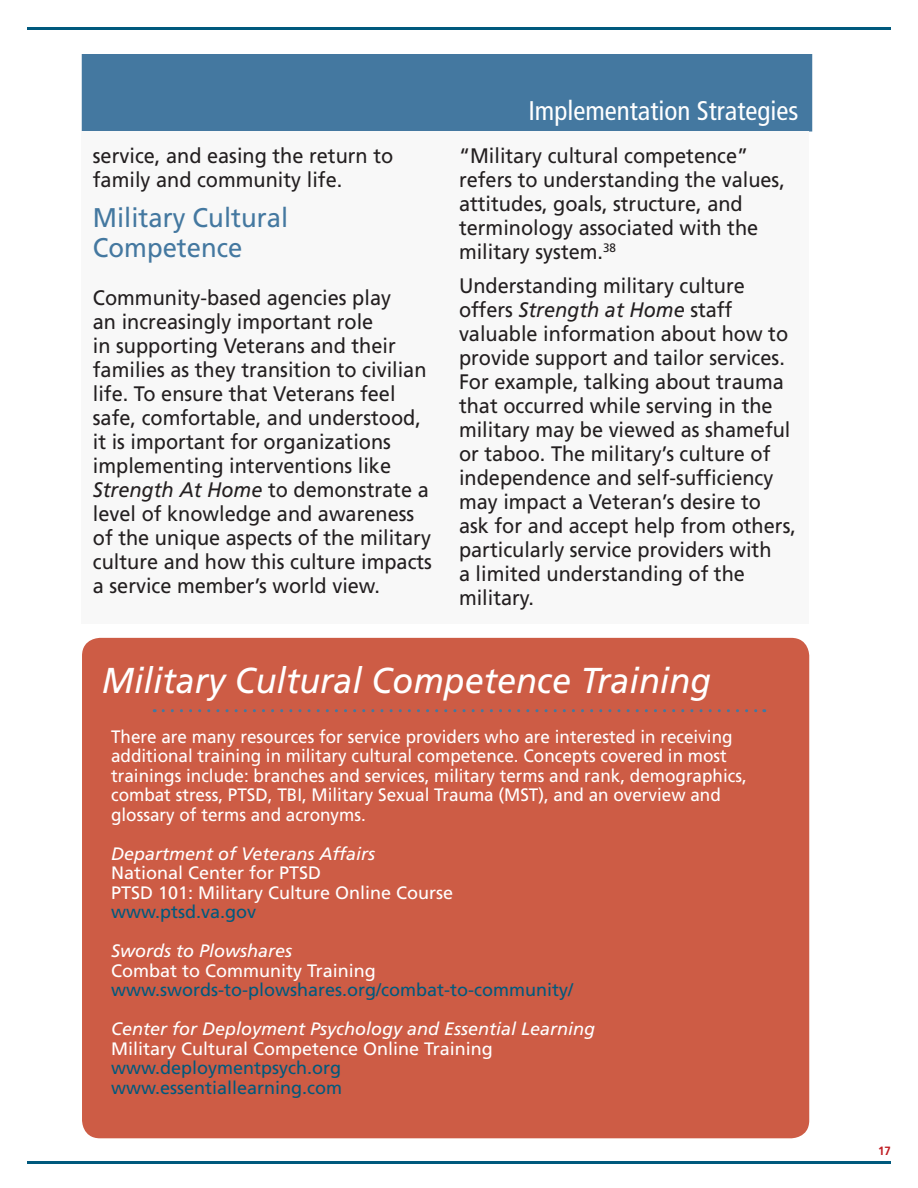
<style>
.page{position:relative;width:918px;height:1188px;background:#fff}
.page>*{position:absolute;margin:0;border:0;box-sizing:border-box;transform-origin:0 0}
.E1__Sidebar_Heads{font:italic 36px "Frutiger LT Std";color:#fff;scale:.95 1}
.C4__Reg_Text{font:27px/30px "Frutiger LT Std";color:#4478a0;scale:.95 1}
.t1{font:condensed 27px "Frutiger LT Std";color:#fff}
.C4__Reg_Text-2{font:21px/24px "Frutiger LT Std";color:#231f20;scale:.95 1}
.t2{font:18px/19.5px "Frutiger LT Std";color:#fff;scale:.95 1}
.t3{font:18px "Frutiger LT Std";color:#fff}
.t4{font:18px "Frutiger LT Std";color:#00597d}
.t5{font:italic 18px "Frutiger LT Std";color:#fff}
.W2__Odd_Pg{font:700 12px "Frutiger LT Std";color:#c01e23;scale:.95 1}
.s1{font-style:italic}
</style>
<div class="page">
<hr style="left:27px;top:1161px;width:864px;height:3px;background:#00597d">
<hr style="left:27px;top:27px;width:864px;height:3px;background:#00597d">
<div style="left:82px;top:54px;width:730px;height:78px;background:#4478a0;border:2px solid #4478a0"></div>
<div style="left:82px;top:132px;width:727px;height:492px;background:#f8f8f8"></div>
<div style="left:82px;top:638px;width:727px;height:500px;background:#cd5c45;border-radius:18px"></div>
<svg style="left:163px;top:709px;width:602px;height:3px"></svg>
<p class="C4__Reg_Text-2" style="left:93px;top:144px;width:318px">service, and easing the return to family and community life.</p>
<p class="C4__Reg_Text" style="left:93px;top:203px;width:207px">Military Cultural<br>Competence</p>
<p class="C4__Reg_Text-2" style="left:93px;top:286px;width:359px">Community-based agencies play<br>an increasingly important role<br>in supporting Veterans and their families as they transition to civilian life. To ensure that Veterans feel safe, comfortable, and understood, it is important for organizations implementing interventions like <span class="s1">Strength At Home</span> to demonstrate a level of knowledge and awareness of the unique aspects of the military culture and how this culture impacts a service member’s world view.</p>
<p class="t1" style="left:528px;top:95px;width:271px">Implementation Strategies</p>
<p class="C4__Reg_Text-2" style="left:459px;top:144px;width:345px">“Military cultural competence” refers to understanding the values, attitudes, goals, structure, and terminology associated with the military system.<sup>38</sup></p>
<p class="C4__Reg_Text-2" style="left:459px;top:274px;width:356px">Understanding military culture offers <span class="s1">Strength at Home</span> staff valuable information about how to provide support and tailor services.<br>For example, talking about trauma that occurred while serving in the military may be viewed as shameful or taboo. The military’s culture of independence and self-sufficiency may impact a Veteran’s desire to ask for and accept help from others, particularly service providers with<br>a limited understanding of the military.</p>
<p class="E1__Sidebar_Heads" style="left:102px;top:660px;width:643px">Military Cultural Competence Training</p>
<p class="t2" style="left:111px;top:727px;width:671px">There are many resources for service providers who are interested in receiving additional training in military cultural competence. Concepts covered in most trainings include: branches and services, military terms and rank, demographics, combat stress, PTSD, TBI, Military Sexual Trauma (MST), and an overview and glossary of terms and acronyms.</p>
<p class="t5" style="left:111px;top:843px;width:266px">Department of Veterans Affairs</p>
<p class="t3" style="left:111px;top:863px;width:212px">National Center for PTSD</p>
<p class="t3" style="left:111px;top:882px;width:344px">PTSD 101: Military Culture Online Course</p>
<p class="t4" style="left:111px;top:902px;width:147px">www.ptsd.va.gov</p>
<p class="t5" style="left:111px;top:941px;width:183px">Swords to Plowshares</p>
<p class="t3" style="left:111px;top:960px;width:266px">Combat to Community Training</p>
<p class="t4" style="left:111px;top:980px;width:463px">www.swords-to-plowshares.org/combat-to-community/</p>
<p class="t5" style="left:111px;top:1019px;width:486px">Center for Deployment Psychology and Essential Learning</p>
<p class="t3" style="left:111px;top:1038px;width:383px">Military Cultural Competence Online Training</p>
<p class="t4" style="left:111px;top:1058px;width:232px">www.deploymentpsych.org</p>
<p class="t4" style="left:111px;top:1077px;width:233px">www.essentiallearning.com</p>
<p class="W2__Odd_Pg" style="left:878px;top:1143px;width:15px">17</p>
</div>
